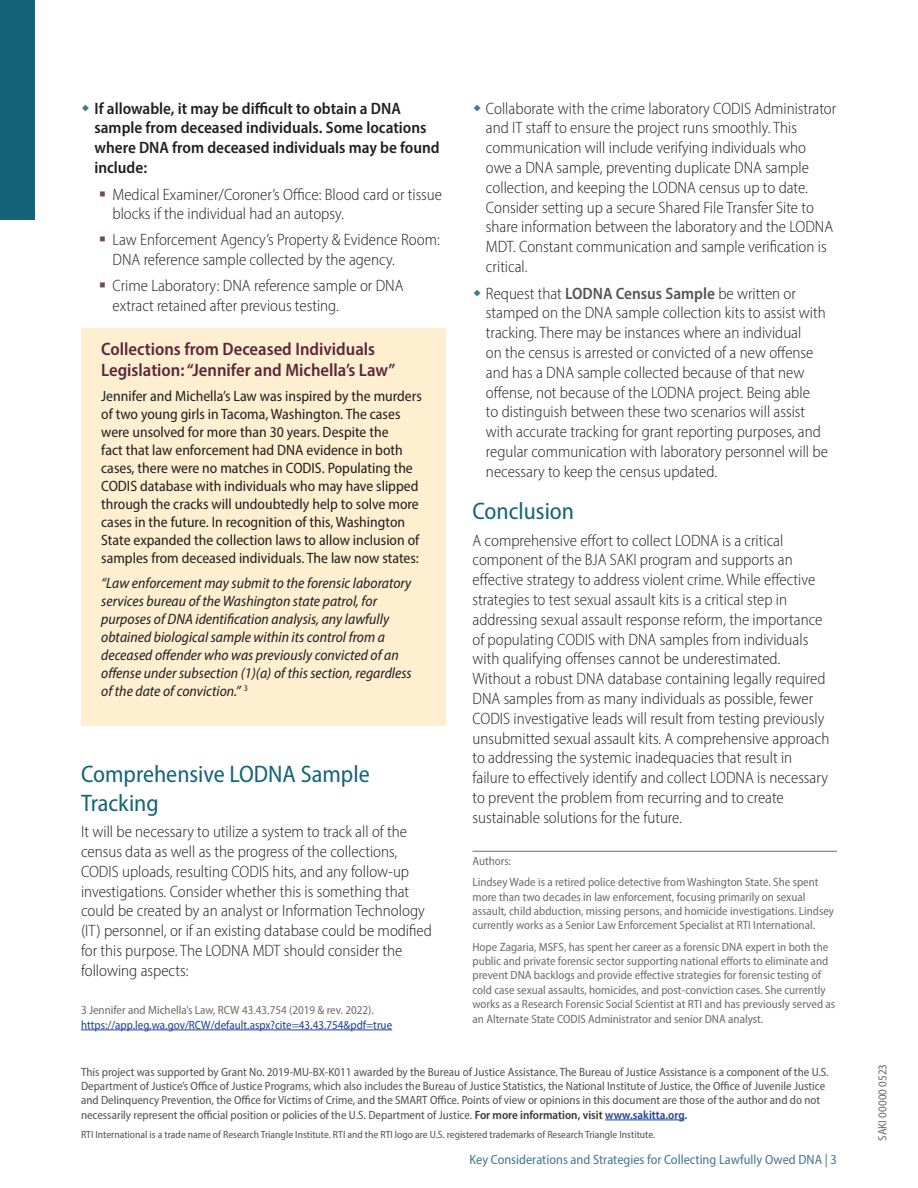
<style>
.page{position:relative;width:918px;height:1188px;background:#fff}
.page>*{position:absolute;margin:0;border:0;box-sizing:border-box;transform-origin:0 0}
.t1{font:semi-condensed 24px/28.8px "Myriad Pro";color:#13647a}
.t2{font:600 semi-condensed 18px/21.6px "Myriad Pro";color:#5b273c}
.t3{font:300 semi-condensed 16.5px/19.8px "Myriad Pro";color:#231f20}
.t4{font:600 semi-condensed 16.5px/19.8px "Myriad Pro";color:#231f20}
.t5{font:semi-condensed 15px/18px "Myriad Pro";color:#231f20}
.t6{font:italic semi-condensed 15px/18px "Myriad Pro";color:#231f20}
.t7{font:semi-condensed 13.5px "Myriad Pro";color:#46788d}
.t8{font:semi-condensed 12px/14.4px "Myriad Pro";color:#6e6c6c}
.t9{font:semi-condensed 12px/14.4px "Myriad Pro";color:#525151}
.t10{font:semi-condensed 12px/14.4px "Myriad Pro";color:#1f419a}
.t11{font:semi-condensed 10.5px "Myriad Pro";color:#525151}
.s1{color:#6e6c6c}
.s2{font-weight:600;color:#545555}
.s3{font-weight:600;color:#373837}
.s4{font-weight:600;color:#1f419a}
</style>
<div class="page">
<div style="left:0;top:0;width:35px;height:220px;background:#13647a"></div>
<hr style="left:605px;top:1120px;width:80px;height:1px;background:#1f419a">
<hr style="left:472px;top:851px;width:365px;height:1px;background:#6e6c6c">
<div style="left:81px;top:328px;width:365px;height:397px;background:#feefd0"></div>
<hr style="left:81px;top:1030px;width:311px;height:1px;background:#1f419a">
<p class="t4" style="left:94px;top:98px;width:347px">If allowable, it may be difficult to obtain a DNA sample from deceased individuals. Some locations where DNA from deceased individuals may be found include:</p>
<p class="t3" style="left:112px;top:184px;width:331px">Medical Examiner/Coroner’s Office: Blood card or tissue blocks if the individual had an autopsy.</p>
<p class="t3" style="left:112px;top:230px;width:329px">Law Enforcement Agency’s Property &amp; Evidence Room:<br>DNA reference sample collected by the agency.</p>
<p class="t3" style="left:112px;top:275px;width:293px">Crime Laboratory: DNA reference sample or DNA extract retained after previous testing.</p>
<h5 class="t2" style="left:101px;top:337px;width:296px">Collections from Deceased Individuals<br>Legislation: “Jennifer and Michella’s Law”</h5>
<p class="t5" style="left:101px;top:387px;width:322px">Jennifer and Michella’s Law was inspired by the murders of two young girls in Tacoma, Washington. The cases were unsolved for more than 30 years. Despite the<br>fact that law enforcement had DNA evidence in both cases, there were no matches in CODIS. Populating the CODIS database with individuals who may have slipped through the cracks will undoubtedly help to solve more cases in the future. In recognition of this, Washington State expanded the collection laws to allow inclusion of samples from deceased individuals. The law now states:</p>
<p class="t6" style="left:101px;top:574px;width:312px">“Law enforcement may submit to the forensic laboratory services bureau of the Washington state patrol, for purposes of DNA identification analysis, any lawfully obtained biological sample within its control from a deceased offender who was previously convicted of an offense under subsection (1)(a) of this section, regardless of the date of conviction.” <sup>3</sup></p>
<h2 class="t1" style="left:81px;top:759px;width:290px">Comprehensive LODNA Sample<br>Tracking</h2>
<p class="t3" style="left:81px;top:822px;width:352px">It will be necessary to utilize a system to track all of the census data as well as the progress of the collections, CODIS uploads, resulting CODIS hits, and any follow-up investigations. Consider whether this is something that could be created by an analyst or Information Technology (IT) personnel, or if an existing database could be modified for this purpose. The LODNA MDT should consider the following aspects:</p>
<p class="t10" style="left:81px;top:1003px;width:313px"><span class="s1">3 Jennifer and Michella’s Law, RCW 43.43.754 (2019 &amp; rev. 2022). </span>https://app.leg.wa.gov/RCW/default.aspx?cite=43.43.754&amp;pdf=true</p>
<p class="t3" style="left:486px;top:98px;width:352px">Collaborate with the crime laboratory CODIS Administrator and IT staff to ensure the project runs smoothly. This communication will include verifying individuals who<br>owe a DNA sample, preventing duplicate DNA sample collection, and keeping the LODNA census up to date.<br>Consider setting up a secure Shared File Transfer Site to share information between the laboratory and the LODNA MDT. Constant communication and sample verification is critical.</p>
<p class="t3" style="left:486px;top:283px;width:344px">Request that <span class="s2">LODNA Census Sample</span> be written or stamped on the DNA sample collection kits to assist with tracking. There may be instances where an individual<br>on the census is arrested or convicted of a new offense and has a DNA sample collected because of that new offense, not because of the LODNA project. Being able<br>to distinguish between these two scenarios will assist with accurate tracking for grant reporting purposes, and regular communication with laboratory personnel will be necessary to keep the census updated.</p>
<h2 class="t1" style="left:472px;top:496px;width:103px">Conclusion</h2>
<p class="t3" style="left:472px;top:530px;width:358px">A comprehensive effort to collect LODNA is a critical component of the BJA SAKI program and supports an effective strategy to address violent crime. While effective strategies to test sexual assault kits is a critical step in addressing sexual assault response reform, the importance of populating CODIS with DNA samples from individuals with qualifying offenses cannot be underestimated.<br>Without a robust DNA database containing legally required DNA samples from as many individuals as possible, fewer CODIS investigative leads will result from testing previously unsubmitted sexual assault kits. A comprehensive approach to addressing the systemic inadequacies that result in failure to effectively identify and collect LODNA is necessary to prevent the problem from recurring and to create sustainable solutions for the future.</p>
<h3 class="t8" style="left:472px;top:854px;width:40px">Authors:</h3>
<p class="t8" style="left:472px;top:875px;width:363px">Lindsey Wade is a retired police detective from Washington State. She spent more than two decades in law enforcement, focusing primarily on sexual assault, child abduction, missing persons, and homicide investigations. Lindsey currently works as a Senior Law Enforcement Specialist at RTI International.</p>
<p class="t8" style="left:472px;top:939px;width:364px">Hope Zagaria, MSFS, has spent her career as a forensic DNA expert in both the public and private forensic sector supporting national efforts to eliminate and prevent DNA backlogs and provide effective strategies for forensic testing of cold case sexual assaults, homicides, and post-conviction cases. She currently works as a Research Forensic Social Scientist at RTI and has previously served as an Alternate State CODIS Administrator and senior DNA analyst.</p>
<p class="t9" style="left:81px;top:1064px;width:749px">This project was supported by Grant No. 2019-MU-BX-K011 awarded by the Bureau of Justice Assistance. The Bureau of Justice Assistance is a component of the U.S.<br>Department of Justice’s Office of Justice Programs, which also includes the Bureau of Justice Statistics, the National Institute of Justice, the Office of Juvenile Justice and Delinquency Prevention, the Office for Victims of Crime, and the SMART Office. Points of view or opinions in this document are those of the author and do not necessarily represent the official position or policies of the U.S. Department of Justice. <span class="s3">For more information, visit</span> <span class="s4">www.sakitta.org</span><span class="s3">.</span></p>
<p class="t11" style="left:81px;top:1128px;width:576px">RTI International is a trade name of Research Triangle Institute. RTI and the RTI logo are U.S. registered trademarks of Research Triangle Institute.</p>
<p class="t7" style="left:469px;top:1152px;width:369px">Key Considerations and Strategies for Collecting Lawfully Owed DNA | 3</p>
<p class="t8" style="left:875px;top:1141px;width:78px;rotate:-90deg">SAKI 00000 0523</p>
</div>
